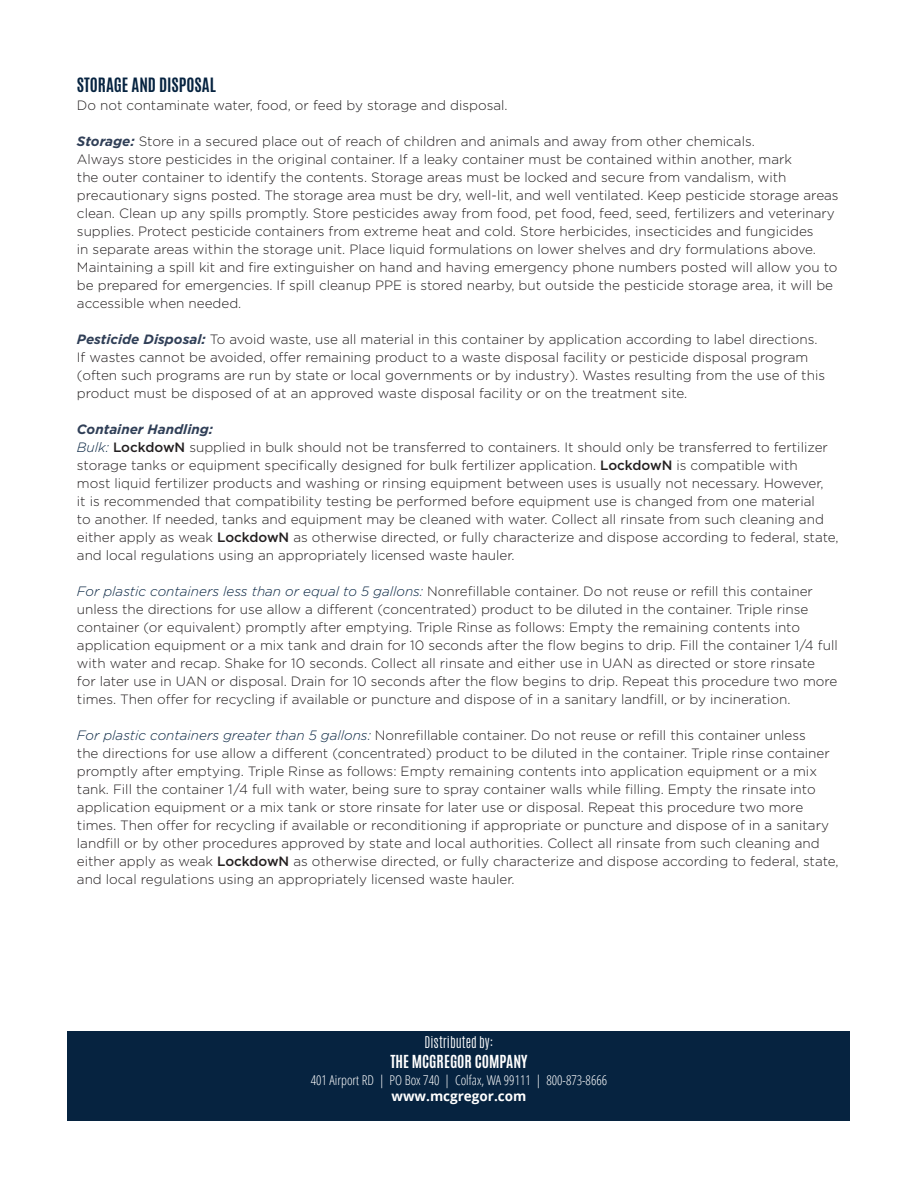
<style>
.page{position:relative;width:918px;height:1188px;background:#fff}
.page>*{position:absolute;margin:0;border:0;box-sizing:border-box;transform-origin:0 0}
.t1{font:700 16.5px "Antonio";color:#062340}
.t2{font:700 15px "Antonio";color:#fff}
.t3{font:300 13.5px/18px "Gotham";color:#231f20}
.t4{font:300 condensed 13.5px "Open Sans";color:#fff}
.t5{font:italic 700 13.5px "Gotham";color:#303f57}
.t6{font:700 13.5px "Open Sans";color:#fff}
.t7{font:300 13.5px "Antonio";color:#fff}
.s1{font-weight:700;font-style:italic;color:#303f57}
.s2{font-style:italic;color:#062340}
.s3{font-weight:500}
</style>
<div class="page">
<div style="left:68px;top:1031px;width:782px;height:89px;background:#062340"></div>
<p class="t1" style="left:77px;top:73px;width:140px">STORAGE AND DISPOSAL</p>
<p class="t3" style="left:77px;top:96px;width:432px">Do not contaminate water, food, or feed by storage and disposal.</p>
<p class="t3" style="left:77px;top:132px;width:679px"><span class="s1">Storage:</span> Store in a secured place out of reach of children and animals and away from other chemicals.</p>
<p class="t3" style="left:77px;top:150px;width:763px">Always store pesticides in the original container. If a leaky container must be contained within another, mark<br>the outer container to identify the contents. Storage areas must be locked and secure from vandalism, with precautionary signs posted. The storage area must be dry, well-lit, and well ventilated. Keep pesticide storage areas clean. Clean up any spills promptly. Store pesticides away from food, pet food, feed, seed, fertilizers and veterinary supplies. Protect pesticide containers from extreme heat and cold. Store herbicides, insecticides and fungicides<br>in separate areas within the storage unit. Place liquid formulations on lower shelves and dry formulations above.<br>Maintaining a spill kit and fire extinguisher on hand and having emergency phone numbers posted will allow you to be prepared for emergencies. If spill cleanup PPE is stored nearby, but outside the pesticide storage area, it will be accessible when needed.</p>
<p class="t3" style="left:77px;top:330px;width:750px"><span class="s1">Pesticide Disposal:</span> To avoid waste, use all material in this container by application according to label directions.<br>If wastes cannot be avoided, offer remaining product to a waste disposal facility or pesticide disposal program (often such programs are run by state or local governments or by industry). Wastes resulting from the use of this product must be disposed of at an approved waste disposal facility or on the treatment site.</p>
<p class="t5" style="left:77px;top:421px;width:138px">Container Handling:</p>
<p class="t3" style="left:77px;top:438px;width:763px"><span class="s2">Bulk:</span> <span class="s3">LockdowN</span> supplied in bulk should not be transferred to containers. It should only be transferred to fertilizer storage tanks or equipment specifically designed for bulk fertilizer application. <span class="s3">LockdowN</span> is compatible with<br>most liquid fertilizer products and washing or rinsing equipment between uses is usually not necessary. However,<br>it is recommended that compatibility testing be performed before equipment use is changed from one material<br>to another. If needed, tanks and equipment may be cleaned with water. Collect all rinsate from such cleaning and either apply as weak <span class="s3">LockdowN</span> as otherwise directed, or fully characterize and dispose according to federal, state, and local regulations using an appropriately licensed waste hauler.</p>
<p class="t3" style="left:77px;top:582px;width:762px"><span class="s2">For plastic containers less than or equal to 5 gallons:</span> Nonrefillable container. Do not reuse or refill this container unless the directions for use allow a different (concentrated) product to be diluted in the container. Triple rinse container (or equivalent) promptly after emptying. Triple Rinse as follows: Empty the remaining contents into application equipment or a mix tank and drain for 10 seconds after the flow begins to drip. Fill the container 1/4 full with water and recap. Shake for 10 seconds. Collect all rinsate and either use in UAN as directed or store rinsate<br>for later use in UAN or disposal. Drain for 10 seconds after the flow begins to drip. Repeat this procedure two more times. Then offer for recycling if available or puncture and dispose of in a sanitary landfill, or by incineration.</p>
<p class="t3" style="left:77px;top:726px;width:763px"><span class="s2">For plastic containers greater than 5 gallons:</span> Nonrefillable container. Do not reuse or refill this container unless<br>the directions for use allow a different (concentrated) product to be diluted in the container. Triple rinse container promptly after emptying. Triple Rinse as follows: Empty remaining contents into application equipment or a mix tank. Fill the container 1/4 full with water, being sure to spray container walls while filling. Empty the rinsate into application equipment or a mix tank or store rinsate for later use or disposal. Repeat this procedure two more times. Then offer for recycling if available or reconditioning if appropriate or puncture and dispose of in a sanitary landfill or by other procedures approved by state and local authorities. Collect all rinsate from such cleaning and either apply as weak <span class="s3">LockdowN</span> as otherwise directed, or fully characterize and dispose according to federal, state, and local regulations using an appropriately licensed waste hauler.</p>
<p class="t7" style="left:425px;top:1033px;width:70px">Distributed by:</p>
<p class="t2" style="left:390px;top:1051px;width:139px">THE MCGREGOR COMPANY</p>
<p class="t4" style="left:311px;top:1071px;width:298px">401 Airport RD | PO Box 740 | Colfax, WA 99111 | 800-873-8666</p>
<p class="t6" style="left:392px;top:1086px;width:136px">www.mcgregor.com</p>
</div>
